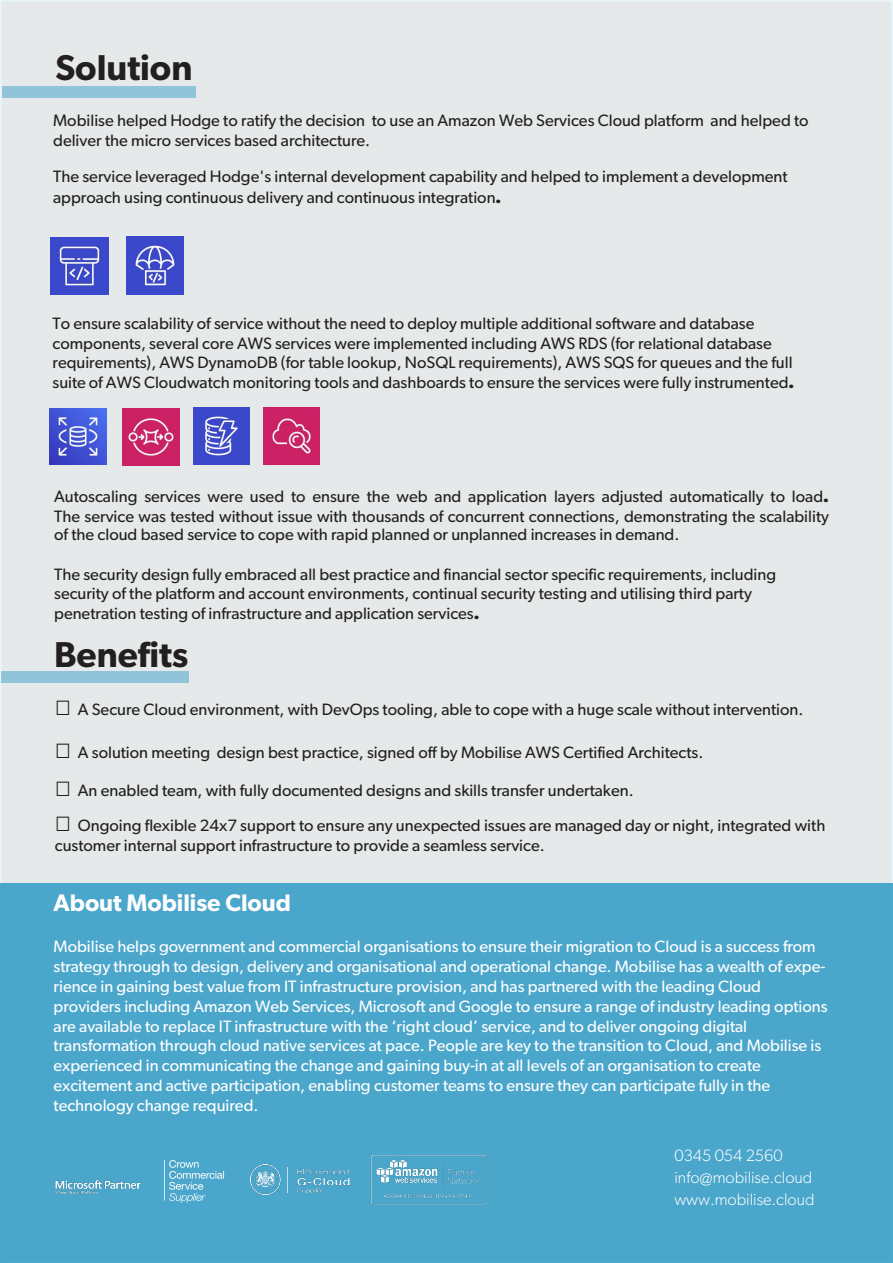
<style>
.page{position:relative;width:893px;height:1263px;background:#fff}
.page>*{position:absolute;margin:0;border:0;box-sizing:border-box;transform-origin:0 0}
.t1{font:600 36px "Gibson";color:#231f20}
.t2{font:600 24px "Gibson";color:#fff}
.t3{font:16.5px/19.8px "Gibson";color:#231f20}
.t4{font:16.5px/19.8px "Gibson";color:#fff}
.Body_Text{font:300 16.5px/22px "Gibson";color:#fff}
.s1{font-weight:700}
.s2{font-family:"Shree Dev 0714"}
</style>
<div class="page">
<div style="left:1px;top:1px;width:891px;height:1261px;background:#e6e9ea"></div>
<div style="left:2px;top:86px;width:194px;height:11px;background:#91c4d9"></div>
<div style="left:1px;top:671px;width:188px;height:11px;background:#91c4d9"></div>
<div style="left:0;top:883px;width:893px;height:380px;background:#4ba6cb"></div>
<img style="left:55px;top:1180px;width:86px;height:15px">
<img style="left:169px;top:1160px;width:56px;height:43px">
<img style="left:250px;top:1164px;width:100px;height:30px">
<img style="left:371px;top:1155px;width:116px;height:50px">
<img style="left:50px;top:408px;width:56px;height:57px">
<img style="left:193px;top:408px;width:57px;height:56px">
<img style="left:263px;top:408px;width:57px;height:56px">
<img style="left:122px;top:408px;width:57px;height:57px">
<img style="left:126px;top:237px;width:57px;height:57px">
<img style="left:51px;top:237px;width:57px;height:58px">
<p class="t1" style="left:55px;top:46px;width:139px">Solution</p>
<p class="t3" style="left:53px;top:111px;width:757px">Mobilise helped Hodge to ratify the decision to use an Amazon Web Services Cloud platform and helped to deliver the micro services based architecture.</p>
<p class="t3" style="left:53px;top:165px;width:736px;line-height:21.8px">The service leveraged Hodge's internal development capability and helped to implement a development approach using continuous delivery and continuous integration<span class="s1">.</span></p>
<p class="t3" style="left:53px;top:313px;width:743px">To ensure scalability of service without the need to deploy multiple additional software and database components, several core AWS services were implemented including AWS RDS (for relational database requirements), AWS DynamoDB (for table lookup, NoSQL requirements), AWS SQS for queues and the full suite of AWS Cloudwatch monitoring tools and dashboards to ensure the services were fully instrumented<span class="s1">.</span></p>
<p class="t3" style="left:54px;top:486px;width:776px">Autoscaling services were used to ensure the web and application layers adjusted automatically to load<span class="s1">.<br></span>The service was tested without issue with thousands of concurrent connections, demonstrating the scalability</p>
<p class="t3" style="left:54px;top:524px;width:627px">of the cloud based service to cope with rapid planned or unplanned increases in demand.</p>
<p class="t3" style="left:54px;top:564px;width:724px">The security design fully embraced all best practice and financial sector specific requirements, including security of the platform and account environments, continual security testing and utilising third party penetration testing of infrastructure and application services<span class="s1">.</span></p>
<h1 class="t1" style="left:54px;top:633px;width:136px">Benefits</h1>
<p class="t3" style="left:55px;top:699px;width:750px"><span class="s2">✓</span> A Secure Cloud environment, with DevOps tooling, able to cope with a huge scale without intervention.</p>
<p class="t3" style="left:55px;top:742px;width:650px"><span class="s2">✓</span> A solution meeting design best practice, signed off by Mobilise AWS Certified Architects.</p>
<p class="t3" style="left:55px;top:780px;width:580px"><span class="s2">✓</span> An enabled team, with fully documented designs and skills transfer undertaken.</p>
<p class="t3" style="left:55px;top:815px;width:772px"><span class="s2">✓</span> Ongoing flexible 24x7 support to ensure any unexpected issues are managed day or night, integrated with customer internal support infrastructure to provide a seamless service.</p>
<p class="t2" style="left:54px;top:888px;width:239px">About Mobilise Cloud</p>
<p class="t4" style="left:54px;top:936px;width:776px">Mobilise helps government and commercial organisations to ensure their migration to Cloud is a success from strategy through to design, delivery and organisational and operational change. Mobilise has a wealth of expe&shy;rience in gaining best value from IT infrastructure provision, and has partnered with the leading Cloud providers including Amazon Web Services, Microsoft and Google to ensure a range of industry leading options are available to replace IT infrastructure with the ‘right cloud’ service, and to deliver ongoing digital transformation through cloud native services at pace. People are key to the transition to Cloud, and Mobilise is experienced in communicating the change and gaining buy-in at all levels of an organisation to create excitement and active participation, enabling customer teams to ensure they can participate fully in the technology change required.</p>
<p class="Body_Text" style="left:674px;top:1144px;width:142px">0345 054 2560 info@mobilise.cloud www.mobilise.cloud</p>
</div>
